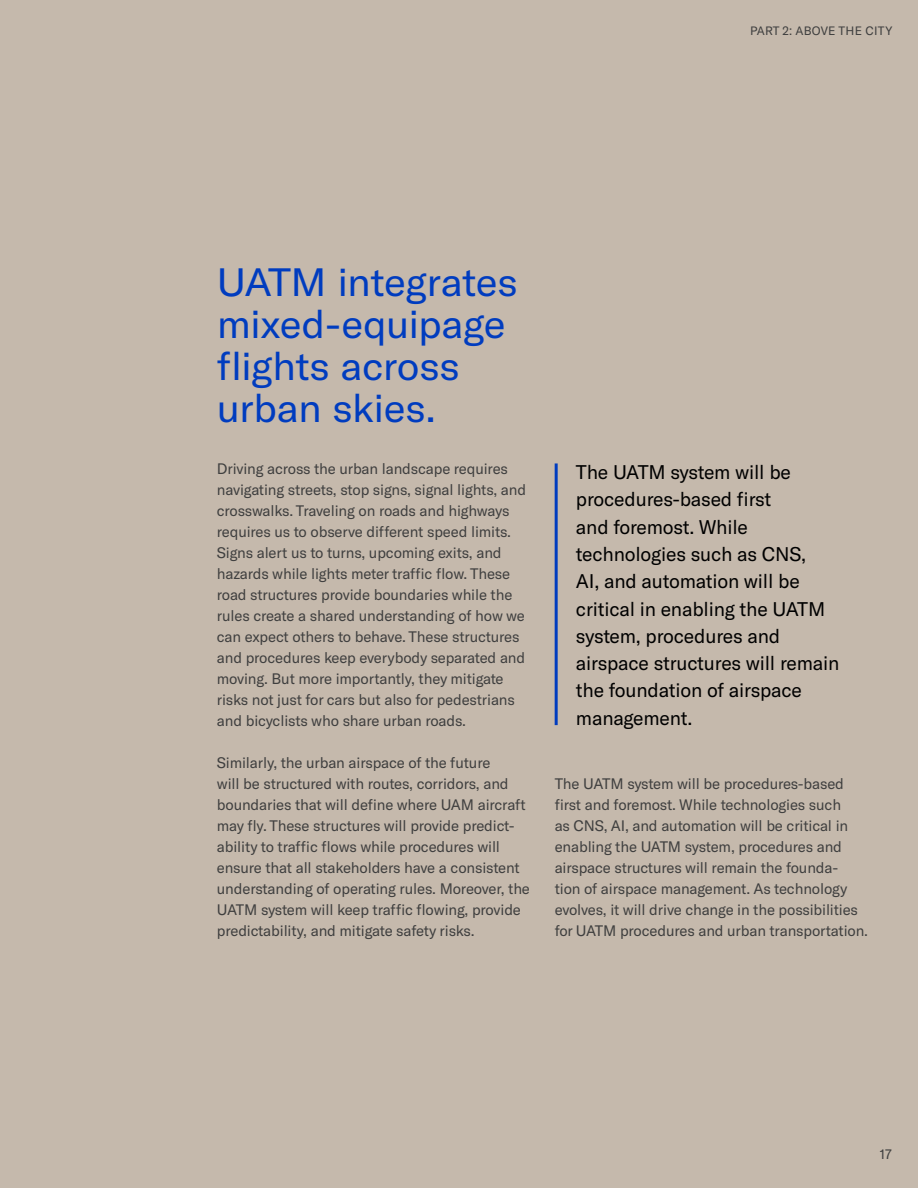
<style>
.page{position:relative;width:918px;height:1188px;background:#c5b9ac}
.page>*{position:absolute;margin:0;border:0;box-sizing:border-box;transform-origin:0 0}
.t1{font:39px/42px "GT America";letter-spacing:-.015em;color:#003cbf;scale:1.05 1}
.t2{font:19.5px/27.3px "GT America";letter-spacing:-.01em;color:#000}
.t3{font:15px/21px "GT America";letter-spacing:-.01em;color:#3f3f3f}
.t4{font:13.5px "GT America";color:#3f3f3f}
.t5{font:12px "GT America";letter-spacing:.02em;color:#3f3f3f}
</style>
<div class="page">
<hr style="left:555px;top:463px;width:3px;height:262px;background:#003cbf">
<p class="t5" style="left:750px;top:24px;width:144px">PART 2: ABOVE THE CITY</p>
<h1 class="t1" style="left:217px;top:261px;width:288px">UATM integrates mixed-equipage flights across urban skies.</h1>
<p class="t3" style="left:217px;top:458px;width:311px">Driving across the urban landscape requires navigating streets, stop signs, signal lights, and crosswalks. Traveling on roads and highways requires us to observe different speed limits.<br>Signs alert us to turns, upcoming exits, and hazards while lights meter traffic flow. These road structures provide boundaries while the rules create a shared understanding of how we can expect others to behave. These structures and procedures keep everybody separated and moving. But more importantly, they mitigate risks not just for cars but also for pedestrians and bicyclists who share urban roads.</p>
<p class="t3" style="left:217px;top:752px;width:315px">Similarly, the urban airspace of the future<br>will be structured with routes, corridors, and boundaries that will define where UAM aircraft may fly. These structures will provide predict&shy;ability to traffic flows while procedures will ensure that all stakeholders have a consistent understanding of operating rules. Moreover, the UATM system will keep traffic flowing, provide predictability, and mitigate safety risks.</p>
<p class="t2" style="left:576px;top:459px;width:265px">The UATM system will be procedures-based first<br>and foremost. While technologies such as CNS,<br>AI, and automation will be critical in enabling the UATM system, procedures and airspace structures will remain the foundation of airspace management.</p>
<p class="t3" style="left:555px;top:773px;width:315px">The UATM system will be procedures-based first and foremost. While technologies such<br>as CNS, AI, and automation will be critical in enabling the UATM system, procedures and airspace structures will remain the founda-<br>tion of airspace management. As technology evolves, it will drive change in the possibilities for UATM procedures and urban transportation.</p>
<p class="t4" style="left:880px;top:1147px;width:13px">17</p>
</div>
